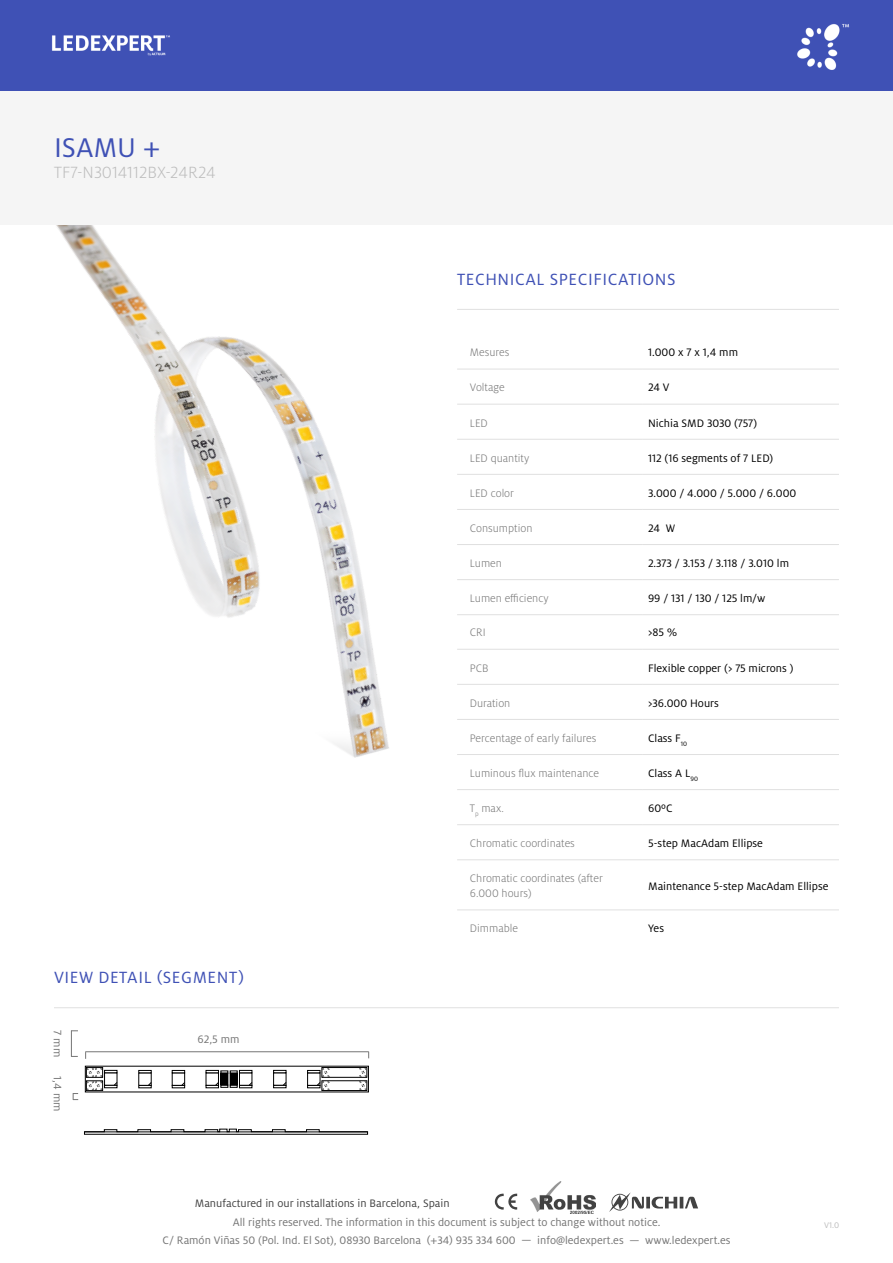
<style>
.page{position:relative;width:893px;height:1263px;background:#fff}
.page>*{position:absolute;margin:0;border:0;box-sizing:border-box;transform-origin:0 0}
.t1{font:30px "Milo OT";letter-spacing:-.005em;color:#3f51b5}
.t2{font:18px "Milo OT";letter-spacing:.03em;color:#3f51b5}
.t3{font:300 18px "Milo OT";color:#bdbdbd}
.t4{font:12px "Milo OT";color:#000}
.t5{font:300 12px/15px "Milo OT";color:#757575}
.t6{font:12px/17.4px "Milo OT";color:#757575;text-align:center}
.t7{font:12px "Milo OT";color:#424242}
.t8{font:9px "Milo OT";color:#bdbdbd}
</style>
<div class="page">
<svg style="left:609px;top:1192px;width:89px;height:20px"></svg>
<svg style="left:495px;top:1193px;width:22px;height:17px"></svg>
<img style="left:531px;top:1181px;width:64px;height:32px">
<img style="left:56px;top:225px;width:520px;height:533px">
<div style="left:0;top:0;width:893px;height:91px;background:#3f51b5"></div>
<div style="left:0;top:91px;width:893px;height:134px;background:#f5f5f5"></div>
<hr style="left:54px;top:1007px;width:785px;height:1px;background:#e0e0e0">
<svg style="left:71px;top:1030px;width:7px;height:27px"></svg>
<svg style="left:73px;top:1093px;width:5px;height:7px"></svg>
<hr style="left:85px;top:1051px;width:284px;height:1px;background:#757575">
<hr style="left:457px;top:369px;width:185px;height:1px;background:#e0e0e0">
<hr style="left:642px;top:369px;width:197px;height:1px;background:#e0e0e0">
<hr style="left:457px;top:404px;width:185px;height:1px;background:#e0e0e0">
<hr style="left:642px;top:404px;width:197px;height:1px;background:#e0e0e0">
<hr style="left:457px;top:439px;width:185px;height:1px;background:#e0e0e0">
<hr style="left:642px;top:439px;width:197px;height:1px;background:#e0e0e0">
<hr style="left:457px;top:474px;width:185px;height:1px;background:#e0e0e0">
<hr style="left:642px;top:474px;width:197px;height:1px;background:#e0e0e0">
<hr style="left:457px;top:509px;width:185px;height:1px;background:#e0e0e0">
<hr style="left:642px;top:509px;width:197px;height:1px;background:#e0e0e0">
<hr style="left:457px;top:544px;width:185px;height:1px;background:#e0e0e0">
<hr style="left:642px;top:544px;width:197px;height:1px;background:#e0e0e0">
<hr style="left:457px;top:579px;width:185px;height:1px;background:#e0e0e0">
<hr style="left:642px;top:579px;width:197px;height:1px;background:#e0e0e0">
<hr style="left:457px;top:614px;width:185px;height:1px;background:#e0e0e0">
<hr style="left:642px;top:614px;width:197px;height:1px;background:#e0e0e0">
<hr style="left:457px;top:649px;width:185px;height:1px;background:#e0e0e0">
<hr style="left:642px;top:649px;width:197px;height:1px;background:#e0e0e0">
<hr style="left:457px;top:684px;width:185px;height:1px;background:#e0e0e0">
<hr style="left:642px;top:684px;width:197px;height:1px;background:#e0e0e0">
<hr style="left:457px;top:719px;width:185px;height:1px;background:#e0e0e0">
<hr style="left:642px;top:719px;width:197px;height:1px;background:#e0e0e0">
<hr style="left:457px;top:754px;width:185px;height:1px;background:#e0e0e0">
<hr style="left:642px;top:754px;width:197px;height:1px;background:#e0e0e0">
<hr style="left:457px;top:789px;width:185px;height:1px;background:#e0e0e0">
<hr style="left:642px;top:789px;width:197px;height:1px;background:#e0e0e0">
<hr style="left:457px;top:824px;width:185px;height:1px;background:#e0e0e0">
<hr style="left:642px;top:824px;width:197px;height:1px;background:#e0e0e0">
<hr style="left:457px;top:859px;width:185px;height:1px;background:#e0e0e0">
<hr style="left:642px;top:859px;width:197px;height:1px;background:#e0e0e0">
<hr style="left:457px;top:910px;width:185px;height:1px;background:#e0e0e0">
<hr style="left:642px;top:910px;width:197px;height:1px;background:#e0e0e0">
<hr style="left:457px;top:309px;width:382px;height:1px;background:#e0e0e0">
<div style="left:273px;top:1072px;width:13px;height:13px;border:1px solid #000"></div>
<svg style="left:273px;top:1070px;width:13px;height:3px"></svg>
<svg style="left:273px;top:1082px;width:14px;height:6px"></svg>
<svg style="left:307px;top:1068px;width:22px;height:22px"></svg>
<svg style="left:359px;top:1068px;width:8px;height:22px"></svg>
<div style="left:85px;top:1066px;width:284px;height:26px;border:1px solid #000"></div>
<div style="left:221px;top:1073px;width:7px;height:12px;background:#000"></div>
<div style="left:230px;top:1073px;width:7px;height:12px;background:#000"></div>
<div style="left:206px;top:1073px;width:13px;height:12px;border:1px solid #000"></div>
<div style="left:172px;top:1073px;width:13px;height:12px;border:1px solid #000"></div>
<svg style="left:172px;top:1070px;width:13px;height:3px"></svg>
<svg style="left:172px;top:1082px;width:13px;height:6px"></svg>
<svg style="left:87px;top:1068px;width:31px;height:22px"></svg>
<div style="left:239px;top:1073px;width:13px;height:12px;border:1px solid #000"></div>
<svg style="left:206px;top:1070px;width:46px;height:3px"></svg>
<svg style="left:206px;top:1082px;width:47px;height:6px"></svg>
<svg style="left:139px;top:1070px;width:12px;height:3px"></svg>
<svg style="left:139px;top:1082px;width:13px;height:6px"></svg>
<svg style="left:84px;top:1128px;width:284px;height:7px"></svg>
<hr style="left:84px;top:1131px;width:284px;height:1px;background:#000">
<h1 class="t1" style="left:54px;top:131px;width:108px">ISAMU +</h1>
<h2 class="t3" style="left:54px;top:163px;width:163px">TF7-N3014112BX-24R24</h2>
<h2 class="t2" style="left:54px;top:968px;width:192px">VIEW DETAIL (segme nt)</h2>
<p class="t6" style="left:66px;top:1030px;width:28px;rotate:90deg">7 mm</p>
<p class="t6" style="left:66px;top:1076px;width:37px;rotate:90deg">1,4 mm</p>
<p class="t6" style="left:198px;top:1030px;width:43px">62,5 mm</p>
<h2 class="t2" style="left:457px;top:270px;width:220px">TECHN ICAL SPECIFICATIONS</h2>
<p class="t5" style="left:470px;top:345px;width:41px">Mesures</p>
<p class="t4" style="left:648px;top:346px;width:91px">1.000 x 7 x 1,4 mm</p>
<p class="t5" style="left:470px;top:380px;width:36px">Voltage</p>
<p class="t4" style="left:648px;top:381px;width:23px">24 V</p>
<p class="t5" style="left:470px;top:415px;width:20px">LED</p>
<p class="t4" style="left:648px;top:416px;width:111px">N ichia SMD 3030 (757)</p>
<p class="t5" style="left:470px;top:450px;width:61px">LED quantity</p>
<p class="t4" style="left:648px;top:451px;width:127px">112 (16 segments of 7 LED)</p>
<p class="t5" style="left:470px;top:486px;width:46px">LED color</p>
<p class="t4" style="left:648px;top:486px;width:150px">3.000 / 4.000 / 5.000 / 6.000</p>
<p class="t5" style="left:470px;top:521px;width:64px">Consumption</p>
<p class="t4" style="left:648px;top:521px;width:29px">24 W</p>
<p class="t5" style="left:470px;top:556px;width:34px">Lumen</p>
<p class="t4" style="left:648px;top:557px;width:142px">2.373 / 3.153 / 3.118 / 3.010 lm</p>
<p class="t5" style="left:470px;top:591px;width:80px">Lumen efficiency</p>
<p class="t4" style="left:648px;top:592px;width:119px">99 / 131 / 130 / 125 lm/w</p>
<p class="t5" style="left:470px;top:625px;width:17px">CRI</p>
<p class="t4" style="left:648px;top:626px;width:30px">&gt;85 %</p>
<p class="t5" style="left:470px;top:660px;width:20px">PCB</p>
<p class="t4" style="left:648px;top:661px;width:147px">Flexible copper (&gt; 75 microns )</p>
<p class="t5" style="left:470px;top:695px;width:42px">Duration</p>
<p class="t4" style="left:648px;top:696px;width:72px">&gt;36.000 Hours</p>
<p class="t5" style="left:470px;top:731px;width:128px">Percentage of early failures</p>
<p class="t4" style="left:648px;top:731px;width:41px">Class F<sub>10</sub></p>
<p class="t5" style="left:470px;top:766px;width:131px">Luminous flux maintenance</p>
<p class="t4" style="left:648px;top:766px;width:51px">Class A L<sub>90</sub></p>
<p class="t5" style="left:470px;top:801px;width:36px">T<sub>p</sub> max.</p>
<p class="t4" style="left:648px;top:802px;width:26px">60ºC</p>
<p class="t5" style="left:470px;top:836px;width:106px">Chromatic coordinates</p>
<p class="t4" style="left:648px;top:837px;width:116px">5-step MacAdam Ellipse</p>
<p class="t5" style="left:470px;top:871px;width:134px">Chromatic coordinates (after<br>6.000 hours)</p>
<p class="t4" style="left:648px;top:879px;width:182px">Maintenance 5-step MacAdam Ellipse</p>
<p class="t5" style="left:470px;top:921px;width:50px">Dimmable</p>
<p class="t4" style="left:648px;top:922px;width:17px">Yes</p>
<p class="t7" style="left:195px;top:1196px;width:256px">Manufactured in our installations in Barcelona, Spain</p>
<p class="t6" style="left:163px;top:1214px;width:569px">All rights reserved. The information in this document is subject to change without notice.<br>C/ Ramón Viñas 50 (Pol. Ind. El Sot), 08930 Barcelona (+34) 935 334 600 — info@ledexpert.es — www.ledexpert.es</p>
<p class="t8" style="left:824px;top:1220px;width:17px">V1.0</p>
</div>
